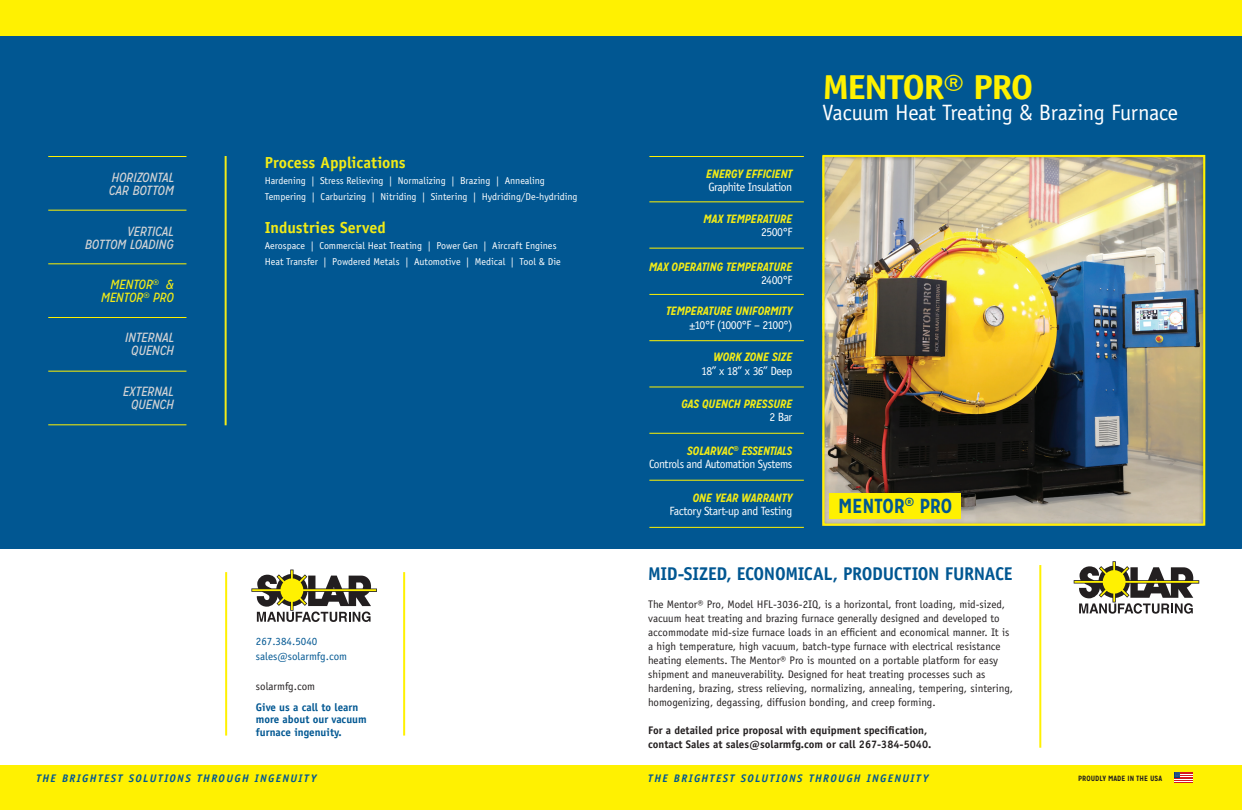
<style>
.page{position:relative;width:1242px;height:810px;background:#fff}
.page>*{position:absolute;margin:0;border:0;box-sizing:border-box;transform-origin:0 0}
.t1{font:700 34.7px "Officina Sans Std";letter-spacing:-.045em;color:#fff101;scale:1.1 1}
.t2{font:22.2px "Officina Sans Std";letter-spacing:-.02em;color:#fff}
.t3{font:700 20.3px "Mission Gothic";letter-spacing:-.015em;color:#015792}
.t4{font:700 18.5px "Officina Sans Std";letter-spacing:-.02em;color:#015792}
.t5{font:700 16px "Officina Sans Std";color:#f2eb17}
.t6{font:italic 13.3px/13.3px "Mission Gothic";letter-spacing:-.015em;color:#d1d2d4;text-align:right}
.t7{font:italic 13.3px/13.3px "Mission Gothic";letter-spacing:-.015em;color:#f2eb17;text-align:right}
.t8{font:italic 700 12px "Mission Gothic";letter-spacing:-.03em;color:#f2eb17}
.t9{font:12px "Officina Sans Std";letter-spacing:-.045em;color:#fff}
.t10{font:12px "Officina Sans Std";letter-spacing:-.045em;color:#fff;scale:.96 1}
.t11{font:11px/14px "Officina Sans Std";color:#231f20}
.t12{font:700 11px/14px "Officina Sans Std";color:#231f20}
.t13{font:italic 700 11px "Officina Sans Std";letter-spacing:.125em;color:#015792}
.t14{font:700 11px/12.4px "Officina Sans Std";color:#015792}
.t15{font:11px/15px "Officina Sans Std";color:#015792}
.t16{font:10px/16px "Officina Sans Std";letter-spacing:-.005em;color:#fff}
.t17{font:700 7.6px "Mission Gothic";color:#231f20}
</style>
<div class="page">
<div style="left:620px;top:20px;width:622px;height:528px;background:#015792"></div>
<div style="left:0;top:20px;width:620px;height:528px;background:#015792"></div>
<div style="left:621px;top:765px;width:621px;height:45px;background:#fff101"></div>
<div style="left:0;top:765px;width:621px;height:45px;background:#fff101"></div>
<div style="left:620px;top:0;width:622px;height:36px;background:#fff101"></div>
<div style="left:0;top:0;width:621px;height:36px;background:#fff101"></div>
<hr style="left:1039px;top:565px;width:2px;height:183px;background:#fff101">
<svg style="left:1175px;top:772px;width:18px;height:11px"></svg>
<svg style="left:1074px;top:561px;width:125px;height:53px"></svg>
<hr style="left:225px;top:572px;width:2px;height:164px;background:#fff101">
<hr style="left:403px;top:572px;width:2px;height:164px;background:#fff101">
<svg style="left:251px;top:570px;width:126px;height:52px"></svg>
<hr style="left:48px;top:210px;width:138px;height:1px;background:#fff101">
<hr style="left:48px;top:263px;width:138px;height:1px;background:#fff101">
<hr style="left:48px;top:156px;width:138px;height:1px;background:#fff101">
<hr style="left:48px;top:317px;width:138px;height:1px;background:#fff101">
<hr style="left:48px;top:371px;width:138px;height:1px;background:#fff101">
<hr style="left:48px;top:424px;width:138px;height:1px;background:#fff101">
<hr style="left:225px;top:156px;width:2px;height:269px;background:#f2eb17">
<img style="left:822px;top:154px;width:384px;height:372px">
<div style="left:830px;top:493px;width:131px;height:25px;background:#fff101"></div>
<hr style="left:649px;top:248px;width:155px;height:1px;background:#fff101">
<hr style="left:649px;top:294px;width:155px;height:1px;background:#fff101">
<hr style="left:649px;top:201px;width:155px;height:1px;background:#fff101">
<hr style="left:649px;top:156px;width:155px;height:1px;background:#fff101">
<hr style="left:649px;top:340px;width:155px;height:1px;background:#fff101">
<hr style="left:649px;top:386px;width:155px;height:1px;background:#fff101">
<hr style="left:649px;top:433px;width:155px;height:1px;background:#fff101">
<hr style="left:649px;top:480px;width:155px;height:1px;background:#fff101">
<hr style="left:649px;top:527px;width:155px;height:1px;background:#fff101">
<p class="t6" style="left:109px;top:171px;width:67px;text-align:left">HORIZONTAL<br>CAR BOTTOM</p>
<p class="t6" style="left:85px;top:225px;width:90px">VERTICAL<br>BOTTOM LOADING</p>
<p class="t7" style="left:101px;top:278px;width:75px">MENTOR<sup>®</sup> &amp;<br>MENTOR<sup>®</sup> PRO</p>
<p class="t6" style="left:125px;top:331px;width:51px;text-align:center">INTERNAL<br>QUENCH</p>
<p class="t6" style="left:123px;top:385px;width:52px">EXTERNAL<br>QUENCH</p>
<h3 class="t5" style="left:265px;top:152px;width:142px">Process Applications</h3>
<p class="t16" style="left:265px;top:172px;width:314px">Hardening | Stress Relieving | Normalizing | Brazing | Annealing<br>Tempering | Carburizing | Nitriding | Sintering | Hydriding/De-hydriding</p>
<h3 class="t5" style="left:265px;top:218px;width:122px">Industries Served</h3>
<p class="t16" style="left:265px;top:238px;width:297px">Aerospace | Commercial Heat Treating | Power Gen | Aircraft Engines<br>Heat Transfer | Powdered Metals | Automotive | Medical | Tool &amp; Die</p>
<p class="t15" style="left:256px;top:634px;width:93px">267.384.5040 sales@solarmfg.com</p>
<p class="t11" style="left:256px;top:680px;width:61px">solarmfg.com</p>
<p class="t14" style="left:256px;top:701px;width:112px">Give us a call to learn more about our vacuum furnace ingenuity.</p>
<p class="t8" style="left:706px;top:166px;width:88px">ENERGY EFFICIENT</p>
<p class="t9" style="left:708px;top:180px;width:85px">Graphite Insulation</p>
<p class="t8" style="left:703px;top:211px;width:91px">MAX TEMPERATURE</p>
<p class="t9" style="left:761px;top:225px;width:33px">2500°F</p>
<p class="t8" style="left:649px;top:259px;width:145px">MAX OPERATING TEMPERATURE</p>
<p class="t9" style="left:761px;top:273px;width:33px">2400°F</p>
<p class="t8" style="left:666px;top:304px;width:128px">TEMPERATURE UNIFORMITY</p>
<p class="t9" style="left:690px;top:318px;width:104px">±10°F (1000°F – 2100°)</p>
<p class="t8" style="left:713px;top:349px;width:81px">WORK ZONE SIZE</p>
<p class="t9" style="left:701px;top:363px;width:93px">18” x 18” x 36” Deep</p>
<p class="t8" style="left:681px;top:396px;width:113px">GAS QUENCH PRESSURE</p>
<p class="t9" style="left:769px;top:410px;width:25px">2 Bar</p>
<p class="t8" style="left:687px;top:443px;width:107px">SOLARVAC<sup>®</sup> ESSENTIALS</p>
<p class="t10" style="left:649px;top:457px;width:151px">Controls and Automation Systems</p>
<p class="t8" style="left:692px;top:490px;width:101px">ONE YEAR WARRANTY</p>
<p class="t9" style="left:669px;top:504px;width:124px">Factory Start-up and Testing</p>
<h1 class="t1" style="left:822px;top:66px;width:193px">MENTOR® PRO</h1>
<h2 class="t2" style="left:822px;top:99px;width:357px">Vacuum Heat Treating &amp; Brazing Furnace</h2>
<h3 class="t3" style="left:838px;top:493px;width:116px">MENTOR<sup>®</sup> PRO</h3>
<h3 class="t4" style="left:648px;top:563px;width:366px">MID-SIZED, ECONOMICAL, PRODUCTION FURNACE</h3>
<p class="t11" style="left:648px;top:597px;width:366px">The Mentor® Pro, Model HFL-3036-2IQ, is a horizontal, front loading, mid-sized, vacuum heat treating and brazing furnace generally designed and developed to accommodate mid-size furnace loads in an efficient and economical manner. It is a high temperature, high vacuum, batch-type furnace with electrical resistance heating elements. The Mentor® Pro is mounted on a portable platform for easy shipment and maneuverability. Designed for heat treating processes such as hardening, brazing, stress relieving, normalizing, annealing, tempering, sintering, homogenizing, degassing, diffusion bonding, and creep forming.</p>
<p class="t12" style="left:648px;top:723px;width:285px">For a detailed price proposal with equipment specification, contact Sales at sales@solarmfg.com or call 267-384-5040.</p>
<p class="t13" style="left:36px;top:772px;width:282px">THE BRIGHTEST SOLUTIONS THROUGH INGENUITY</p>
<p class="t13" style="left:648px;top:772px;width:282px">THE BRIGHTEST SOLUTIONS THROUGH INGENUITY</p>
<p class="t17" style="left:1078px;top:774px;width:85px">PROUDLY MADE IN THE USA</p>
</div>
